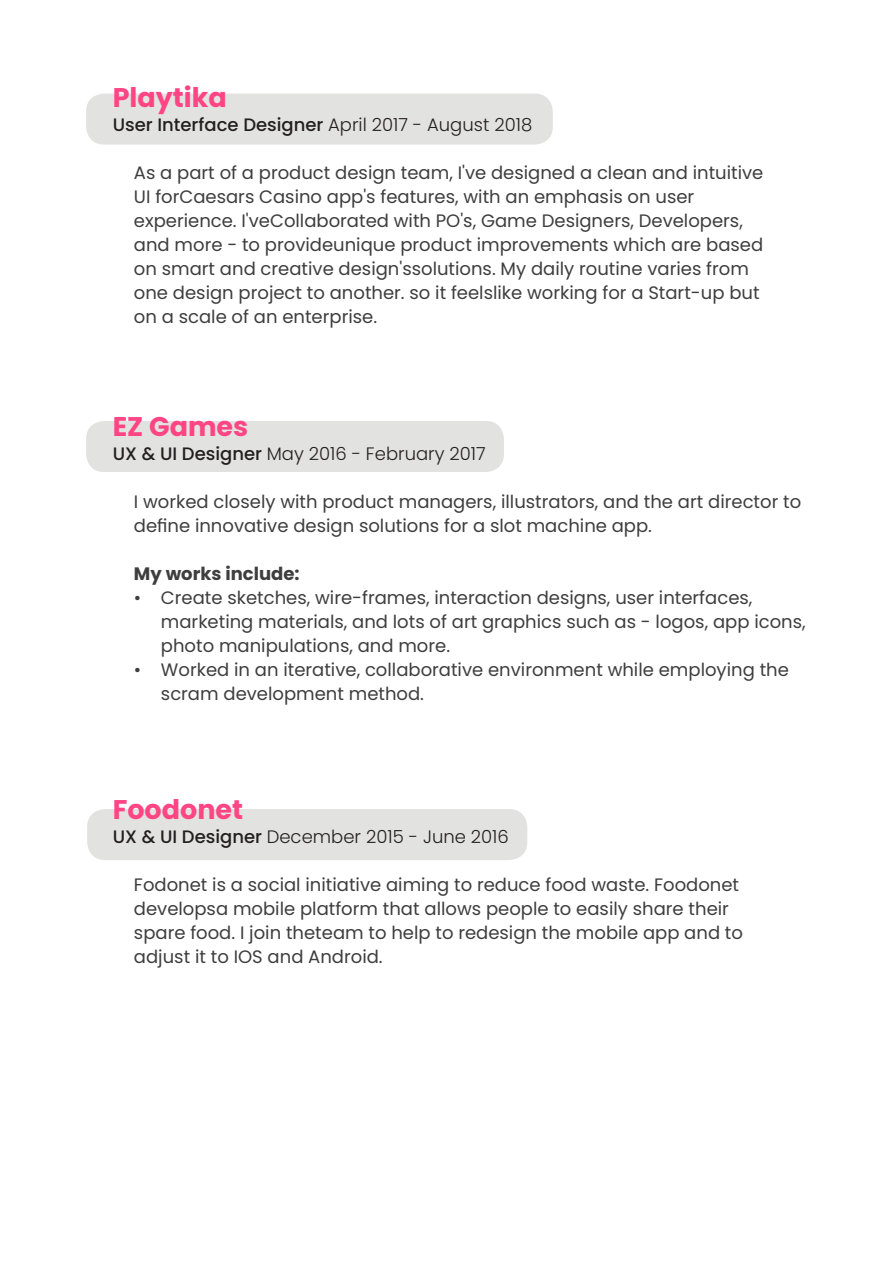
<style>
.page{position:relative;width:893px;height:1263px;background:#fff}
.page>*{position:absolute;margin:0;border:0;box-sizing:border-box;transform-origin:0 0}
.t1{font:700 27px "Poppins";color:#ff4584}
.t2{font:18px/24px "Poppins";color:#3e3e3f}
.t3{font:300 18px "Poppins";color:#231f20}
.t4{font:500 18px "Poppins";color:#231f20}
.t5{font:700 18px "Poppins";color:#3e3e3f}
.s1{font-weight:300}
.s2{font-weight:500}
</style>
<div class="page">
<div style="left:86px;top:94px;width:467px;height:51px;background:#e2e2e1;border-radius:18px"></div>
<div style="left:86px;top:421px;width:418px;height:51px;background:#e2e2e1;border-radius:18px"></div>
<div style="left:87px;top:809px;width:440px;height:51px;background:#e2e2e1;border-radius:18px"></div>
<p class="t1" style="left:113px;top:82px;width:116px">Playtika</p>
<p class="t4" style="left:113px;top:114px;width:421px">User Interface Designer <span class="s1">April 2017 - August 2018</span></p>
<p class="t2" style="left:134px;top:161px;width:631px">As a part of a product design team 'I, ve designed a clean and intuitive UI forCaesars Casino app s' features, with an emphasis on user experience 'I. veCollaborated with PO ,s' Game Designers, Developers, and more - to provideunique product improvements which are based on smart and creative design'ssolutions. My daily routine varies from one design project to another. so it feelslike working for a Start-up but on a scale of an enterprise.</p>
<p class="t1" style="left:113px;top:410px;width:137px">EZ Games</p>
<p class="t3" style="left:113px;top:443px;width:375px"><span class="s2">UX &amp; UI Designer</span> May 2016 - February 2017</p>
<p class="t2" style="left:134px;top:489px;width:669px">I worked closely with product managers, illustrators, and the art director to define innovative design solutions for a slot machine app.</p>
<p class="t5" style="left:134px;top:563px;width:167px">My works include:</p>
<p class="t2" style="left:161px;top:585px;width:593px">Create sketches, wire-frames, interaction designs, user interfaces,</p>
<p class="t2" style="left:134px;top:585px;width:9px">•</p>
<p class="t2" style="left:134px;top:657px;width:9px">•</p>
<p class="t2" style="left:161px;top:609px;width:646px">marketing materials, and lots of art graphics such as - logos, app icons, photo manipulations, and more.</p>
<p class="t2" style="left:161px;top:657px;width:629px">Worked in an iterative, collaborative environment while employing the</p>
<p class="t2" style="left:161px;top:681px;width:265px">scram development method.</p>
<p class="t1" style="left:113px;top:794px;width:132px">Foodonet</p>
<p class="t3" style="left:113px;top:826px;width:398px"><span class="s2">UX &amp; UI Designer</span> December 2015 - June 2016</p>
<p class="t2" style="left:134px;top:873px;width:611px">Fodonet is a social initiative aiming to reduce food waste. Foodonet developsa mobile platform that allows people to easily share their spare food I. join theteam to help to redesign the mobile app and to adjust it to IOS and Android.</p>
</div>
